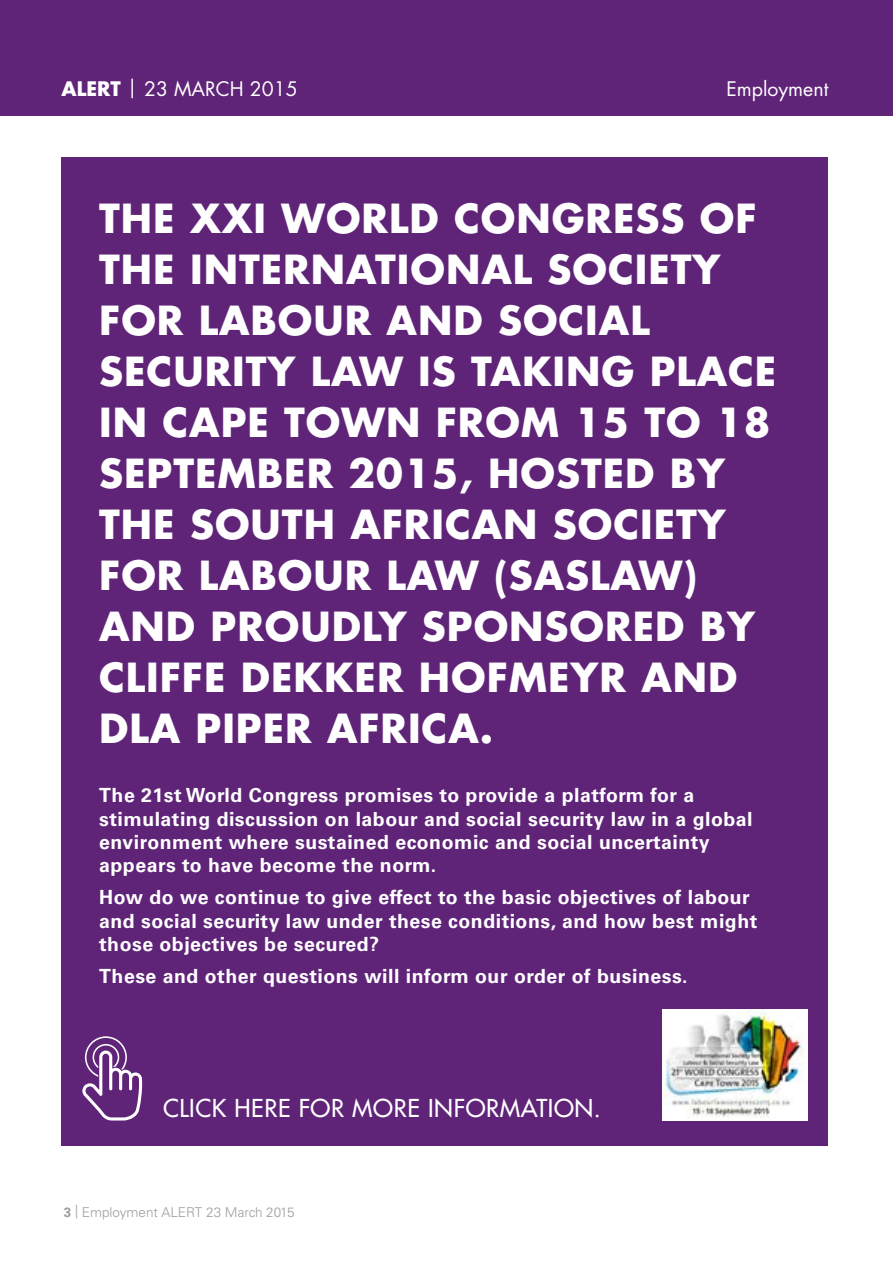
<style>
.page{position:relative;width:893px;height:1263px;background:#fff}
.page>*{position:absolute;margin:0;border:0;box-sizing:border-box;transform-origin:0 0}
.t1{font:700 39px/51px "Futura Std";letter-spacing:.025em;color:#fff}
.t2{font:500 24px "Futura Std";letter-spacing:.025em;color:#fff}
.t3{font:700 19.5px/23.4px "Univers LT Std";letter-spacing:.025em;color:#fff}
.t4{font:19.5px "Futura Std";color:#fff}
.t5{font:300 13.5px "Univers LT Std";color:#9d9d9c}
.s1{font-weight:700}
</style>
<div class="page">
<div style="left:0;top:0;width:893px;height:116px;background:#5f2478"></div>
<div style="left:62px;top:157px;width:766px;height:989px;background:#5f2478"></div>
<svg style="left:82px;top:1036px;width:60px;height:84px"></svg>
<img style="left:662px;top:1010px;width:146px;height:110px">
<p class="t4" style="left:62px;top:76px;width:238px"><span class="s1">ALERT</span> | 23 MARCH 2015</p>
<p class="t4" style="left:726px;top:76px;width:103px">Employment</p>
<p class="t1" style="left:99px;top:192px;width:679px">THE XXI WORLD CONGRESS OF<br>THE INTERNATIONAL SOCIETY<br>FOR LABOUR AND SOCIAL<br>SECURITY LAW IS TAKING PLACE<br>IN CAPE TOWN FROM 15 TO 18<br>SEPTEMBER 2015, HOSTED BY<br>THE SOUTH AFRICAN SOCIETY<br>FOR LABOUR LAW (SASLAW)<br>AND PROUDLY SPONSORED BY<br>CLIFFE DEKKER HOFMEYR AND<br>DLA PIPER AFRICA.</p>
<p class="t3" style="left:99px;top:784px;width:655px">The 21st World Congress promises to provide a platform for a stimulating discussion on labour and social security law in a global environment where sustained economic and social uncertainty appears to have become the norm.</p>
<p class="t3" style="left:99px;top:886px;width:660px">How do we continue to give effect to the basic objectives of labour and social security law under these conditions, and how best might those objectives be secured?</p>
<p class="t3" style="left:99px;top:965px;width:590px">These and other questions will inform our order of business.</p>
<p class="t2" style="left:163px;top:1092px;width:439px">CLICK HERE FOR MORE INFORMATION.</p>
<p class="t5" style="left:64px;top:1204px;width:232px"><span class="s1">3</span> | Employment ALERT 23 March 2015</p>
</div>
